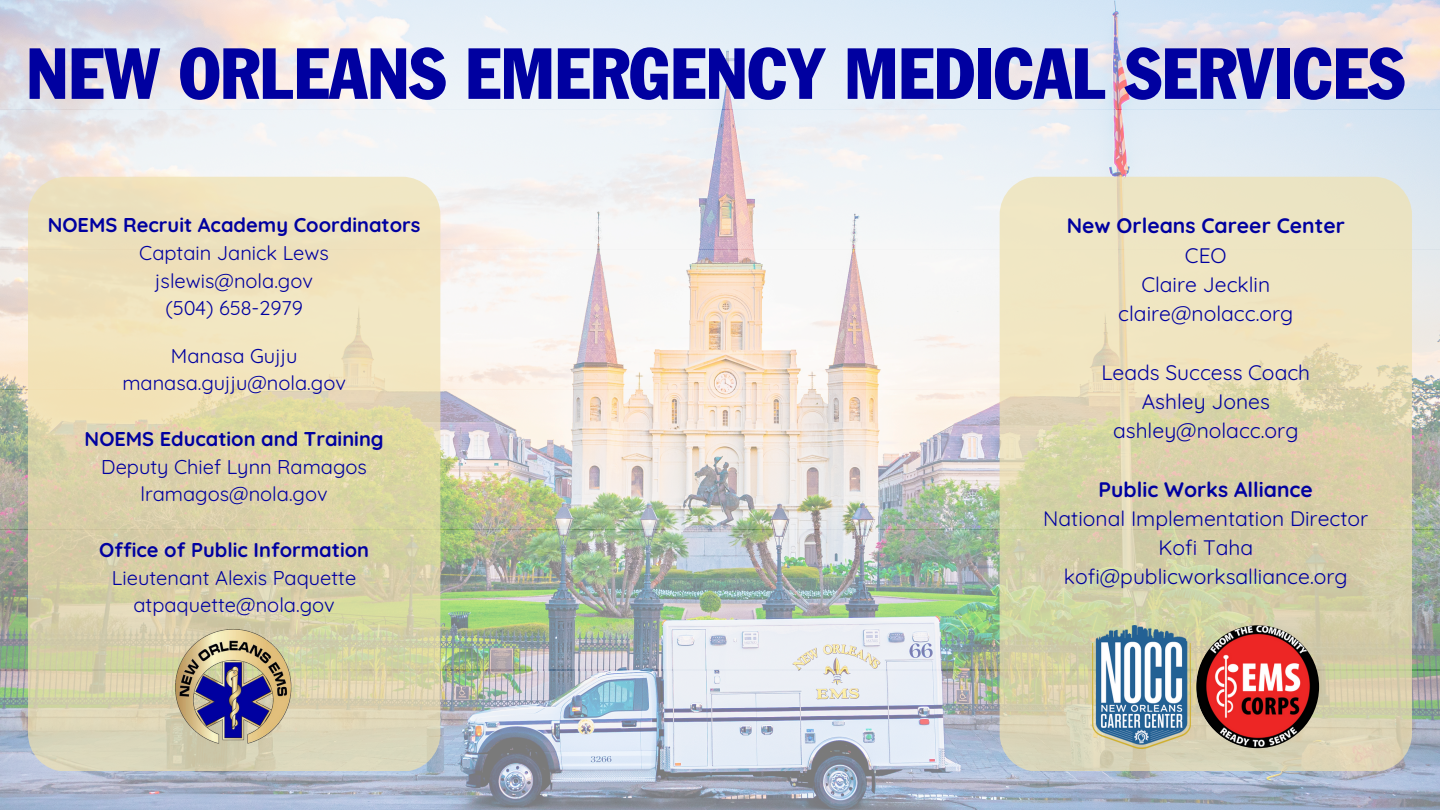
<style>
.page{position:relative;width:1440px;height:810px;background:#fff}
.page>*{position:absolute;margin:0;border:0;box-sizing:border-box;transform-origin:0 0}
.t1{font:condensed 71px "Franklin Gothic Std";color:#0000a0}
.t2{font:21px "Quicksand";color:#0000a0}
.t3{font:700 21px "Quicksand";color:#0000a0}
.t4{font:20px "Quicksand";color:#0000a0}
.t5{font:700 20px "Quicksand";color:#0000a0}
</style>
<div class="page">
<img style="left:0;top:0;width:1440px;height:810px">
<svg style="left:28px;top:177px;width:412px;height:594px;background:#e2d9b2"></svg>
<img style="left:173px;top:625px;width:123px;height:123px">
<svg style="left:1000px;top:177px;width:412px;height:594px;background:#e0d8b3"></svg>
<img style="left:1196px;top:625px;width:123px;height:123px;border-radius:50%">
<img style="left:1093px;top:625px;width:98px;height:123px">
<p class="t1" style="left:26px;top:45px;width:1380px">NEW ORLEANS EMERGENCY MEDICAL SERVICES</p>
<p class="t5" style="left:48px;top:212px;width:374px">NOEMS Recruit Academy Coordinators</p>
<p class="t4" style="left:139px;top:240px;width:191px">Captain Janick Lews</p>
<p class="t4" style="left:155px;top:268px;width:159px">jslewis@nola.gov</p>
<p class="t4" style="left:165px;top:295px;width:139px">(504) 658-2979</p>
<h1 class="t4" style="left:171px;top:343px;width:128px">Manasa Gujju</h1>
<p class="t4" style="left:122px;top:370px;width:225px">manasa.gujju@nola.gov</p>
<p class="t5" style="left:85px;top:426px;width:301px">NOEMS Education and Training</p>
<p class="t4" style="left:101px;top:454px;width:267px">Deputy Chief Lynn Ramagos</p>
<p class="t4" style="left:141px;top:481px;width:189px">lramagos@nola.gov</p>
<p class="t5" style="left:99px;top:537px;width:271px">Office of Public Information</p>
<p class="t4" style="left:112px;top:565px;width:246px">Lieutenant Alexis Paquette</p>
<p class="t4" style="left:134px;top:592px;width:203px">atpaquette@nola.gov</p>
<p class="t3" style="left:1067px;top:212px;width:280px">New Orleans Career Center</p>
<p class="t2" style="left:1185px;top:242px;width:43px">CEO</p>
<p class="t2" style="left:1141px;top:271px;width:130px">Claire Jecklin</p>
<p class="t2" style="left:1118px;top:300px;width:177px">claire@nolacc.org</p>
<p class="t2" style="left:1101px;top:359px;width:210px">Leads Success Coach</p>
<p class="t2" style="left:1142px;top:388px;width:130px">Ashley Jones</p>
<p class="t2" style="left:1113px;top:417px;width:187px">ashley@nolacc.org</p>
<p class="t3" style="left:1099px;top:476px;width:216px">Public Works Alliance</p>
<p class="t2" style="left:1043px;top:505px;width:327px">National Implementation Director</p>
<p class="t2" style="left:1158px;top:534px;width:96px">Kofi Taha</p>
<p class="t2" style="left:1064px;top:563px;width:285px">kofi@publicworksalliance.org</p>
</div>
